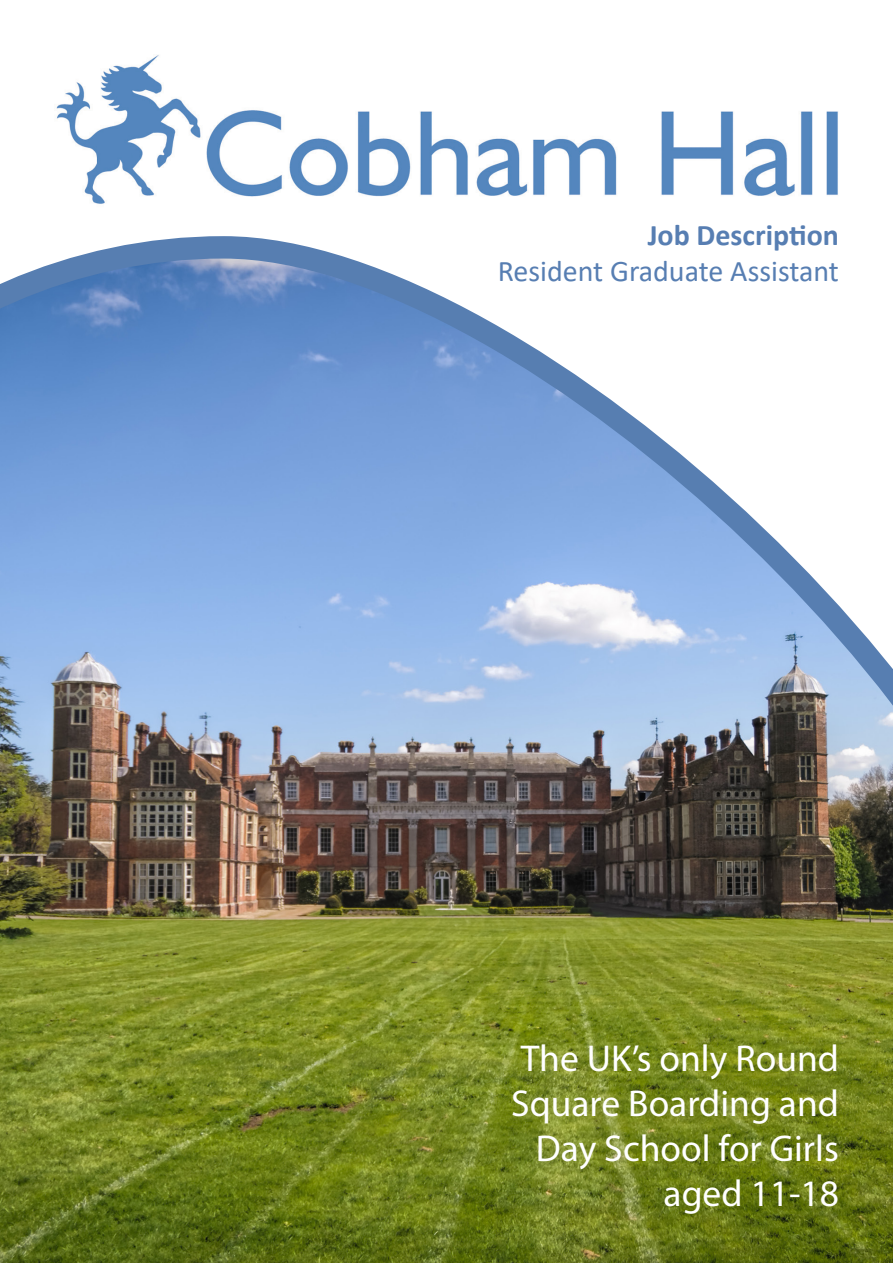
<style>
.page{position:relative;width:893px;height:1263px;background:#fff}
.page>*{position:absolute;margin:0;border:0;box-sizing:border-box;transform-origin:0 0}
.t1{font:37.5px/45px "Myriad Pro";color:#fff;text-align:right}
.t2{font:30px "Calibri";color:#577eb2}
.t3{font:700 30px "Calibri";color:#577eb2}
</style>
<div class="page">
<img style="left:56px;top:55px;width:782px;height:149px">
<img style="left:0;top:236px;width:893px;height:1027px">
<p class="t3" style="left:648px;top:214px;width:193px">Job Description</p>
<p class="t2" style="left:498px;top:250px;width:343px">Resident Graduate Assistant</p>
<p class="t1" style="left:511px;top:1035px;width:329px">The UK’s only Round<br>Square Boarding and<br>Day School for Girls aged 11-18</p>
</div>
